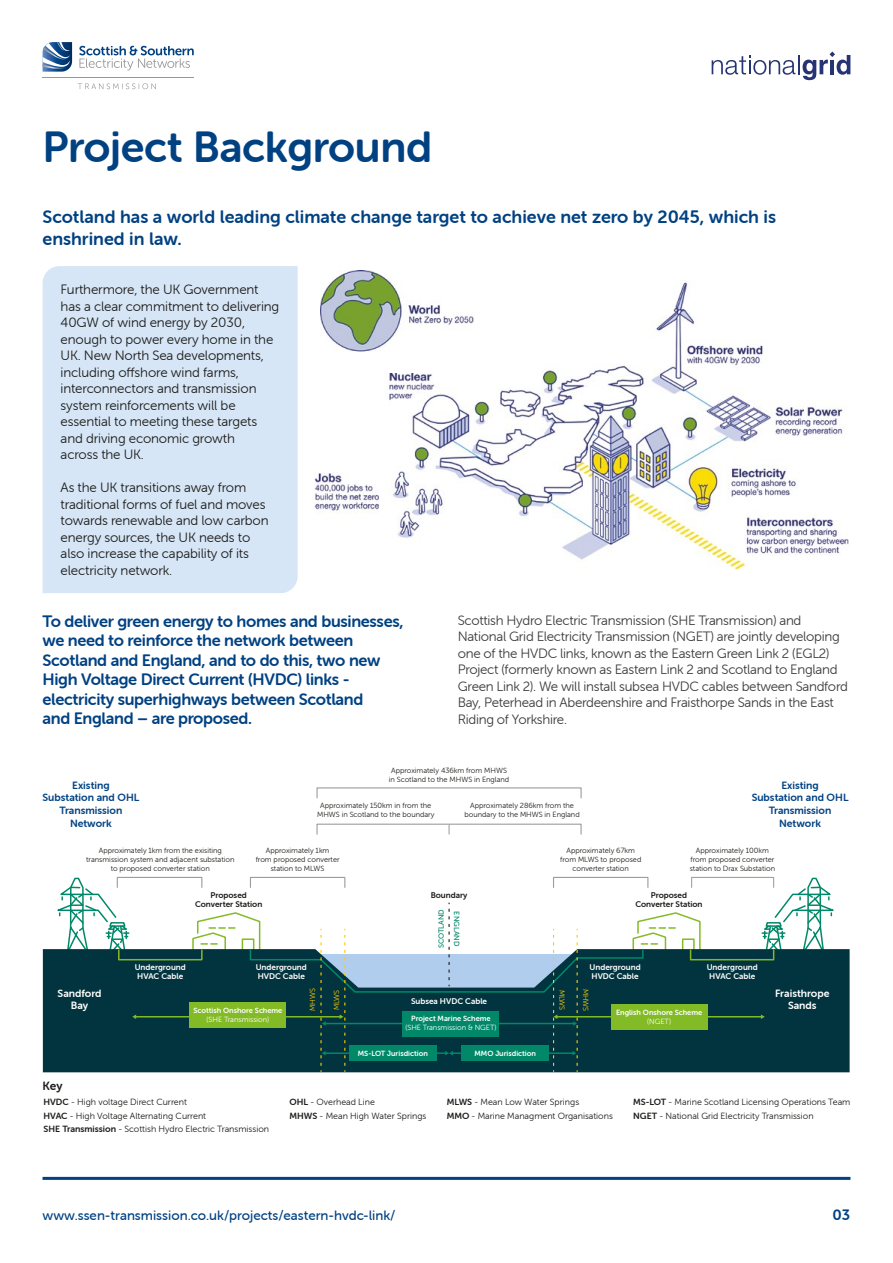
<style>
.page{position:relative;width:893px;height:1263px;background:#fff}
.page>*{position:absolute;margin:0;border:0;box-sizing:border-box;transform-origin:0 0}
.t1{font:43.5px "Museo Sans Rounded 700";letter-spacing:-.01em;color:#004182}
.t2{font:18px/21.6px "Museo Sans Rounded 700";color:#004182}
.t3{font:16.5px/19.5px "Museo Sans Rounded 700";letter-spacing:-.02em;color:#004182}
.t4{font:15px "Museo Sans Rounded 700";color:#004182}
.t5{font:13.5px/16.5px "Museo Sans Rounded 300";letter-spacing:-.01em;color:#1d1d1b}
.t6{font:13.5px/16.5px "Museo Sans Rounded 300";letter-spacing:-.02em;color:#3c3c3b}
.t7{font:13.5px "Museo Sans Rounded 500";color:#004182}
.t8{font:12px "Museo Sans Rounded 700";color:#1d1d1b}
.t9{font:10.5px/12.6px "Museo Sans Rounded 700";color:#004182;text-align:center}
.t10{font:10.5px/12px "Museo Sans Rounded 700";color:#fff;text-align:center}
.t11{font:9px/13.5px "Museo Sans Rounded 300";color:#1d1d1b}
.t12{font:8.25px/9px "Museo Sans Rounded 700";color:#fff;text-align:center}
.t13{font:8.25px/9px "Museo Sans Rounded 700";color:#1d1d1b;text-align:center}
.t14{font:7.5px/9px "Museo Sans Rounded 300";color:#1d1d1b;text-align:center}
.t15{font:7.5px "Museo Sans Rounded 700";color:#fff}
.t16{font:7.5px "Museo Sans Rounded 300";color:#fff}
.t17{font:7.5px "Museo Sans Rounded 300";color:#fc0}
.t18{font:7.5px "Museo Sans Rounded 500";color:#008868}
.s1{font-family:"Museo Sans Rounded 700"}
</style>
<div class="page">
<hr style="left:43px;top:1177px;width:807px;height:3px;background:#004182">
<svg style="left:712px;top:52px;width:138px;height:28px"></svg>
<svg style="left:43px;top:42px;width:29px;height:30px"></svg>
<svg style="left:79px;top:46px;width:115px;height:25px"></svg>
<hr style="left:43px;top:77px;width:151px;height:1px;background:#94969a">
<svg style="left:78px;top:83px;width:78px;height:6px"></svg>
<div style="left:43px;top:266px;width:255px;height:327px;background:#d7e6f6"></div>
<img style="left:315px;top:282px;width:534px;height:288px">
<div style="left:308px;top:266px;width:156px;height:106px;background:#fff"></div>
<img style="left:321px;top:270px;width:153px;height:82px">
<svg style="left:761px;top:877px;width:73px;height:72px"></svg>
<svg style="left:57px;top:877px;width:73px;height:72px"></svg>
<div style="left:43px;top:949px;width:807px;height:123px;background:#02343f"></div>
<div style="left:690px;top:949px;width:84px;height:11px;border:2px solid #83bb26"></div>
<div style="left:118px;top:949px;width:85px;height:11px;border:2px solid #83bb26"></div>
<hr style="left:557px;top:1016px;width:205px;height:1px;background:#83bb26">
<svg style="left:761px;top:1014px;width:4px;height:5px"></svg>
<hr style="left:135px;top:1016px;width:205px;height:1px;background:#83bb26">
<svg style="left:132px;top:1014px;width:4px;height:5px"></svg>
<div style="left:611px;top:1004px;width:96px;height:25px;background:#83bb26"></div>
<div style="left:190px;top:1003px;width:96px;height:25px;background:#83bb26"></div>
<svg style="left:192px;top:903px;width:509px;height:169px"></svg>
<div style="left:117px;top:877px;width:85px;height:11px;border:1px solid #9d9d9c"></div>
<div style="left:250px;top:877px;width:95px;height:11px;border:1px solid #9d9d9c"></div>
<div style="left:553px;top:877px;width:95px;height:11px;border:1px solid #9d9d9c"></div>
<div style="left:691px;top:877px;width:83px;height:11px;border:1px solid #9d9d9c"></div>
<div style="left:316px;top:824px;width:266px;height:11px;border:1px solid #9d9d9c"></div>
<div style="left:316px;top:787px;width:266px;height:11px;border:1px solid #9d9d9c"></div>
<h1 class="t1" style="left:43px;top:122px;width:391px">Project Background</h1>
<h2 class="t2" style="left:43px;top:206px;width:735px">Scotland has a world leading climate change target to achieve net zero by 2045, which is enshrined in law.</h2>
<p class="t5" style="left:61px;top:282px;width:220px">Furthermore, the UK Government has a clear commitment to delivering<br>40GW of wind energy by 2030, enough to power every home in the<br>UK. New North Sea developments, including offshore wind farms, interconnectors and transmission system reinforcements will be essential to meeting these targets and driving economic growth<br>across the UK.</p>
<p class="t5" style="left:61px;top:480px;width:209px">As the UK transitions away from traditional forms of fuel and moves towards renewable and low carbon energy sources, the UK needs to also increase the capability of its electricity network.</p>
<p class="t3" style="left:43px;top:611px;width:362px">To deliver green energy to homes and businesses, we need to reinforce the network between Scotland and England, and to do this, two new High Voltage Direct Current (HVDC) links - electricity superhighways between Scotland<br>and England – are proposed.</p>
<p class="t6" style="left:458px;top:612px;width:392px">Scottish Hydro Electric Transmission (SHE Transmission) and National Grid Electricity Transmission (NGET) are jointly developing one of the HVDC links, known as the Eastern Green Link 2 (EGL2)<br>Project (formerly known as Eastern Link 2 and Scotland to England Green Link 2). We will install subsea HVDC cables between Sandford Bay, Peterhead in Aberdeenshire and Fraisthorpe Sands in the East Riding of Yorkshire.</p>
<p class="t14" style="left:389px;top:766px;width:122px">Approximately 436km from MHWS in Scotland to the MHWS in England</p>
<p class="t14" style="left:317px;top:801px;width:119px">Approximately 150km in from the<br>MHWS in Scotland to the boundary</p>
<p class="t14" style="left:464px;top:801px;width:117px">Approximately 286km from the boundary to the MHWS in England</p>
<p class="t9" style="left:43px;top:779px;width:98px">Existing<br>Substation and OHL<br>Transmission<br>Network</p>
<p class="t9" style="left:752px;top:779px;width:98px">Existing<br>Substation and OHL<br>Transmission<br>Network</p>
<p class="t14" style="left:86px;top:846px;width:150px">Approximately 1km from the exisiting transmission system and adjacent substation to proposed converter station</p>
<p class="t14" style="left:256px;top:846px;width:85px">Approximately 1km<br>from proposed converter station to MLWS</p>
<p class="t18" style="left:437px;top:948px;width:41px;rotate:-90deg">SCOTLAND</p>
<p class="t14" style="left:560px;top:846px;width:83px">Approximately 67km from MLWS to proposed converter station</p>
<p class="t14" style="left:690px;top:846px;width:87px">Approximately 100km from proposed converter station to Drax Substation</p>
<p class="t13" style="left:431px;top:891px;width:38px">Boundary</p>
<p class="t13" style="left:195px;top:891px;width:69px">Proposed<br>Converter Station</p>
<p class="t13" style="left:635px;top:891px;width:69px">Proposed<br>Converter Station</p>
<p class="t18" style="left:461px;top:911px;width:36px;rotate:90deg">ENGLAND</p>
<p class="t12" style="left:135px;top:962px;width:53px">Underground<br>HVAC Cable</p>
<p class="t12" style="left:707px;top:962px;width:53px">Underground<br>HVAC Cable</p>
<p class="t12" style="left:256px;top:962px;width:53px;text-align:left">Underground<br>HVDC Cable</p>
<p class="t12" style="left:590px;top:962px;width:53px;text-align:left">Underground<br>HVDC Cable</p>
<p class="t17" style="left:309px;top:1011px;width:24px;rotate:-90deg">MHWS</p>
<p class="t17" style="left:332px;top:1010px;width:22px;rotate:-90deg">MLWS</p>
<p class="t17" style="left:566px;top:989px;width:22px;rotate:90deg">MLWS</p>
<p class="t17" style="left:590px;top:988px;width:24px;rotate:90deg">MHWS</p>
<p class="t10" style="left:58px;top:987px;width:45px">Sandford<br>Bay</p>
<p class="t10" style="left:775px;top:987px;width:56px">Fraisthrope<br>Sands</p>
<p class="t12" style="left:411px;top:997px;width:78px">Subsea HVDC Cable</p>
<p class="t15" style="left:193px;top:1006px;width:90px">Scottish Onshore Scheme</p>
<p class="t16" style="left:207px;top:1015px;width:64px">(SHE Transmission)</p>
<p class="t15" style="left:411px;top:1015px;width:81px">Project Marine Scheme</p>
<p class="t16" style="left:405px;top:1024px;width:93px">(SHE Transmission &amp; NGET)</p>
<p class="t15" style="left:358px;top:1049px;width:72px">MS-LOT Jurisdiction</p>
<p class="t15" style="left:475px;top:1049px;width:63px">MMO Jurisdiction</p>
<p class="t15" style="left:616px;top:1008px;width:88px">English Onshore Scheme</p>
<p class="t16" style="left:647px;top:1017px;width:25px">(NGET)</p>
<p class="t8" style="left:43px;top:1079px;width:22px">Key</p>
<p class="t11" style="left:44px;top:1095px;width:227px"><span class="s1">HVDC</span> - High voltage Direct Current<br><span class="s1">HVAC</span> - High Voltage Alternating Current<br><span class="s1">SHE Transmission</span> - Scottish Hydro Electric Transmission</p>
<p class="t11" style="left:289px;top:1095px;width:138px"><span class="s1">OHL</span> - Overhead Line<br><span class="s1">MHWS</span> - Mean High Water Springs</p>
<p class="t11" style="left:447px;top:1095px;width:168px"><span class="s1">MLWS</span> - Mean Low Water Springs<br><span class="s1">MMO</span> - Marine Managment Organisations</p>
<p class="t11" style="left:633px;top:1095px;width:219px"><span class="s1">MS-LOT</span> - Marine Scotland Licensing Operations Team<br><span class="s1">NGET</span> - National Grid Electricity Transmission</p>
<p class="t7" style="left:43px;top:1208px;width:355px">www.ssen-transmission.co.uk/projects/eastern-hvdc-link/</p>
<p class="t4" style="left:833px;top:1207px;width:19px">03</p>
</div>
